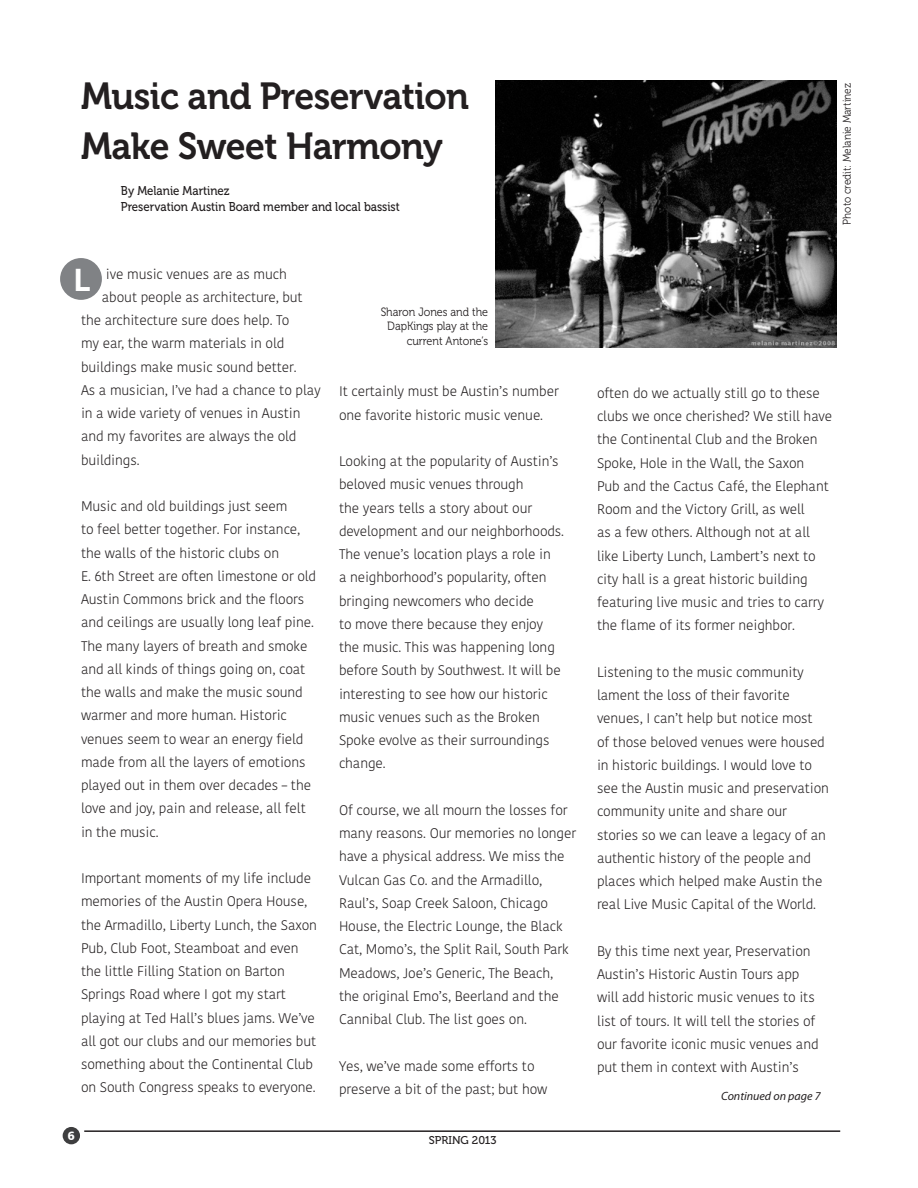
<style>
.page{position:relative;width:918px;height:1188px;background:#fff}
.page>*{position:absolute;margin:0;border:0;box-sizing:border-box;transform-origin:0 0}
.Heads_Museo_25_black{font:37.5px/49.5px "Museo 700";letter-spacing:-.015em;color:#231f20;scale:.95 1}
._2nd_Heads_Museo_18{font:700 30px "Benton Sans";color:#fff;scale:.95 1}
.Body_Copy_KOH{font:300 13.8px/23.2px "Kohinoor";letter-spacing:-.01em;color:#231f20}
.Author{font:12.75px "Museo 500";color:#231f20;scale:.9 1}
.Photo_Caption_Museo{font:12px/14.4px "Museo 300";color:#231f20;text-align:right;scale:.9 1}
.continued_page{font:italic 12px "Myriad Pro";color:#231f20}
.t1{font:12px "Humanist 777 BT Black B";color:#fff}
.Photo_Caption_Museo-2{font:11.25px "Museo 300";color:#231f20;scale:.9 1}
.t2{font:11.25px "Museo 500";color:#231f20}
</style>
<div class="page">
<div style="left:63px;top:1127px;width:17px;height:17px;background:#3e3e3f;border-radius:50%"></div>
<hr style="left:84px;top:1130px;width:756px;height:2px;background:#231f20">
<div style="left:60px;top:258px;width:42px;height:42px;background:#808285;border-radius:50%"></div>
<img style="left:496px;top:81px;width:341px;height:266px">
<p class="Heads_Museo_25_black" style="left:81px;top:72px;width:410px">Music and Preservation<br>Make Sweet Harmony</p>
<p class="Author" style="left:121px;top:184px;width:122px">By Melanie Martinez</p>
<p class="Author" style="left:121px;top:199px;width:311px">Preservation Austin Board member and local bassist</p>
<p class="Body_Copy_KOH" style="left:106px;top:262px;width:183px">ive music venues are as much</p>
<p class="Body_Copy_KOH" style="left:102px;top:286px;width:202px">about people as architecture, but</p>
<p class="Body_Copy_KOH" style="left:81px;top:309px;width:210px">the architecture sure does help. To</p>
<p class="Body_Copy_KOH" style="left:81px;top:332px;width:205px">my ear, the warm materials in old</p>
<p class="Body_Copy_KOH" style="left:81px;top:355px;width:217px">buildings make music sound better.</p>
<p class="Body_Copy_KOH" style="left:81px;top:379px;width:241px">As a musician, I’ve had a chance to play</p>
<p class="Body_Copy_KOH" style="left:81px;top:402px;width:221px">in a wide variety of venues in Austin</p>
<p class="Body_Copy_KOH" style="left:81px;top:425px;width:217px">and my favorites are always the old</p>
<p class="Body_Copy_KOH" style="left:81px;top:448px;width:60px">buildings.</p>
<p class="Body_Copy_KOH" style="left:81px;top:495px;width:237px">Music and old buildings just seem<br>to feel better together. For instance, the walls of the historic clubs on<br>E. 6th Street are often limestone or old Austin Commons brick and the floors and ceilings are usually long leaf pine.<br>The many layers of breath and smoke and all kinds of things going on, coat the walls and make the music sound warmer and more human. Historic venues seem to wear an energy field made from all the layers of emotions played out in them over decades – the love and joy, pain and release, all felt in the music.</p>
<p class="Body_Copy_KOH" style="left:81px;top:867px;width:237px">Important moments of my life include memories of the Austin Opera House, the Armadillo, Liberty Lunch, the Saxon Pub, Club Foot, Steamboat and even the little Filling Station on Barton Springs Road where I got my start playing at Ted Hall’s blues jams. We’ve all got our clubs and our memories but something about the Continental Club on South Congress speaks to everyone.</p>
<p class="_2nd_Heads_Museo_18" style="left:74px;top:262px;width:19px">L</p>
<p class="t1" style="left:67px;top:1128px;width:9px">6</p>
<p class="Photo_Caption_Museo" style="left:381px;top:305px;width:121px">Sharon Jones and the<br>DapKings play at the current Antone’s</p>
<p class="Body_Copy_KOH" style="left:339px;top:380px;width:221px">It certainly must be Austin’s number one favorite historic music venue.</p>
<p class="Body_Copy_KOH" style="left:339px;top:450px;width:227px">Looking at the popularity of Austin’s beloved music venues through<br>the years tells a story about our development and our neighborhoods.<br>The venue’s location plays a role in<br>a neighborhood’s popularity, often bringing newcomers who decide<br>to move there because they enjoy the music. This was happening long before South by Southwest. It will be interesting to see how our historic music venues such as the Broken<br>Spoke evolve as their surroundings change.</p>
<p class="Body_Copy_KOH" style="left:339px;top:799px;width:239px">Of course, we all mourn the losses for many reasons. Our memories no longer have a physical address. We miss the Vulcan Gas Co. and the Armadillo, Raul’s, Soap Creek Saloon, Chicago House, the Electric Lounge, the Black Cat, Momo’s, the Split Rail, South Park Meadows, Joe’s Generic, The Beach, the original Emo’s, Beerland and the Cannibal Club. The list goes on.</p>
<p class="Body_Copy_KOH" style="left:339px;top:1054px;width:210px">Yes, we’ve made some efforts to preserve a bit of the past; but how</p>
<p class="t2" style="left:429px;top:1134px;width:69px">SPRING 2013</p>
<p class="Photo_Caption_Museo-2" style="left:841px;top:225px;width:159px;rotate:-90deg">Photo credit: Melanie Martinez</p>
<p class="Body_Copy_KOH" style="left:597px;top:382px;width:237px">often do we actually still go to these clubs we once cherished? We still have the Continental Club and the Broken Spoke, Hole in the Wall, the Saxon<br>Pub and the Cactus Café, the Elephant Room and the Victory Grill, as well<br>as a few others. Although not at all like Liberty Lunch, Lambert’s next to city hall is a great historic building featuring live music and tries to carry the flame of its former neighbor.</p>
<p class="Body_Copy_KOH" style="left:597px;top:661px;width:234px">Listening to the music community lament the loss of their favorite venues, I can’t help but notice most<br>of those beloved venues were housed in historic buildings. I would love to see the Austin music and preservation community unite and share our stories so we can leave a legacy of an authentic history of the people and places which helped make Austin the real Live Music Capital of the World.</p>
<p class="Body_Copy_KOH" style="left:597px;top:940px;width:223px">By this time next year, Preservation Austin’s Historic Austin Tours app will add historic music venues to its list of tours. It will tell the stories of our favorite iconic music venues and put them in context with Austin’s</p>
<p class="continued_page" style="left:721px;top:1089px;width:101px">Continued on page 7</p>
</div>
